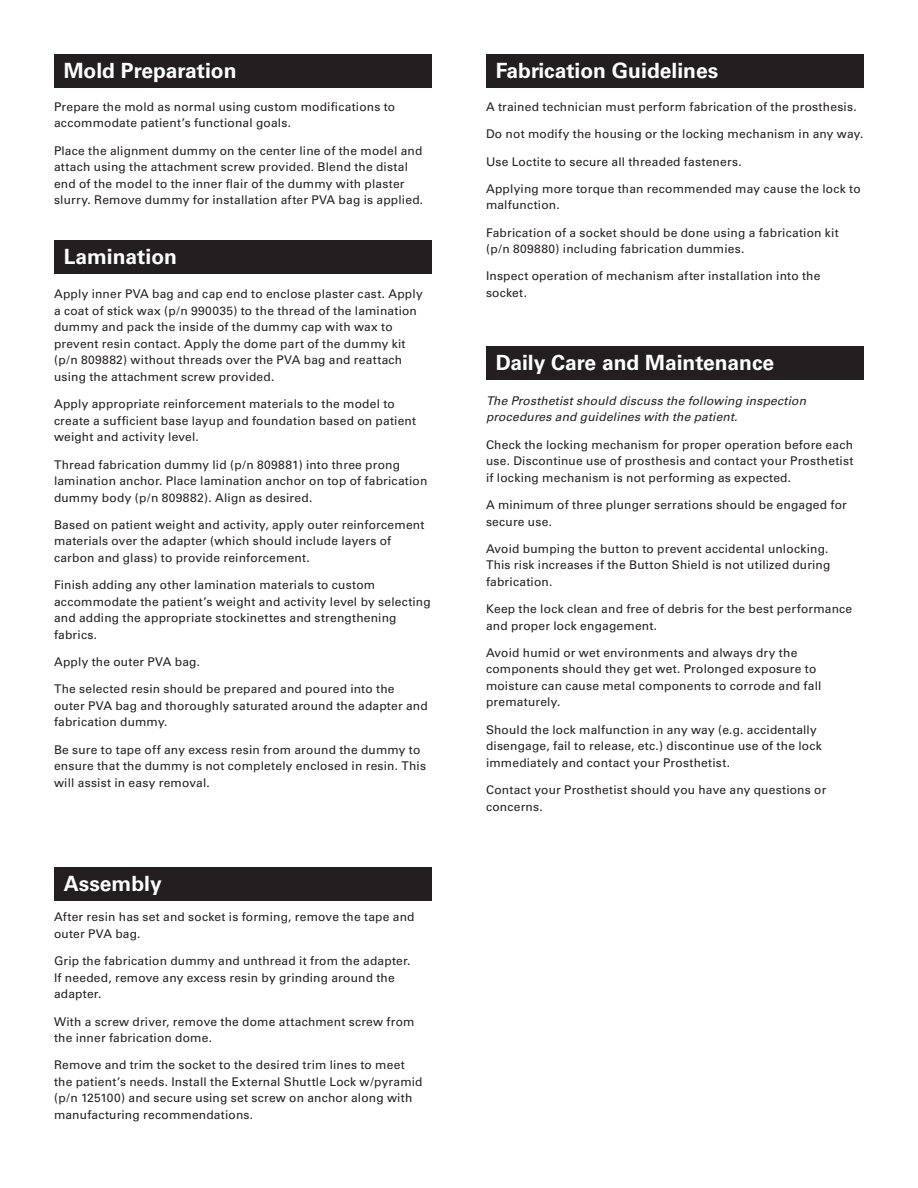
<style>
.page{position:relative;width:918px;height:1188px;background:#fff}
.page>*{position:absolute;margin:0;border:0;box-sizing:border-box;transform-origin:0 0}
.t1{font:700 21px "Univers";color:#fff}
.t2{font:12px/16.5px "Univers";letter-spacing:.015em;color:#231f20}
.t3{font:italic 12px/16.5px "Univers";letter-spacing:.015em;color:#231f20}
</style>
<div class="page">
<div style="left:54px;top:54px;width:378px;height:33px;background:#231f20"></div>
<div style="left:486px;top:54px;width:378px;height:33px;background:#231f20"></div>
<div style="left:486px;top:346px;width:378px;height:34px;background:#231f20"></div>
<div style="left:54px;top:240px;width:378px;height:33px;background:#231f20"></div>
<div style="left:54px;top:867px;width:378px;height:33px;background:#231f20"></div>
<h1 class="t1" style="left:64px;top:58px;width:174px">Mold Preparation</h1>
<h1 class="t1" style="left:496px;top:58px;width:224px">Fabrication Guidelines</h1>
<p class="t2" style="left:54px;top:99px;width:343px">Prepare the mold as normal using custom modifications to accommodate patient’s functional goals.</p>
<p class="t2" style="left:54px;top:142px;width:371px">Place the alignment dummy on the center line of the model and attach using the attachment screw provided. Blend the distal end of the model to the inner flair of the dummy with plaster slurry. Remove dummy for installation after PVA bag is applied.</p>
<h1 class="t1" style="left:64px;top:244px;width:115px">Lamination</h1>
<p class="t2" style="left:54px;top:286px;width:370px">Apply inner PVA bag and cap end to enclose plaster cast. Apply a coat of stick wax (p/n 990035) to the thread of the lamination dummy and pack the inside of the dummy cap with wax to prevent resin contact. Apply the dome part of the dummy kit (p/n 809882) without threads over the PVA bag and reattach using the attachment screw provided.</p>
<p class="t2" style="left:54px;top:396px;width:364px">Apply appropriate reinforcement materials to the model to create a sufficient base layup and foundation based on patient weight and activity level.</p>
<p class="t2" style="left:54px;top:456px;width:375px">Thread fabrication dummy lid (p/n 809881) into three prong lamination anchor. Place lamination anchor on top of fabrication dummy body (p/n 809882). Align as desired.</p>
<p class="t2" style="left:54px;top:516px;width:372px">Based on patient weight and activity, apply outer reinforcement materials over the adapter (which should include layers of carbon and glass) to provide reinforcement.</p>
<p class="t2" style="left:54px;top:577px;width:378px">Finish adding any other lamination materials to custom accommodate the patient’s weight and activity level by selecting and adding the appropriate stockinettes and strengthening fabrics.</p>
<p class="t2" style="left:54px;top:654px;width:148px">Apply the outer PVA bag.</p>
<p class="t2" style="left:54px;top:681px;width:375px">The selected resin should be prepared and poured into the outer PVA bag and thoroughly saturated around the adapter and fabrication dummy.</p>
<p class="t2" style="left:54px;top:741px;width:374px">Be sure to tape off any excess resin from around the dummy to ensure that the dummy is not completely enclosed in resin. This will assist in easy removal.</p>
<h1 class="t1" style="left:64px;top:871px;width:100px">Assembly</h1>
<p class="t2" style="left:54px;top:909px;width:362px">After resin has set and socket is forming, remove the tape and outer PVA bag.</p>
<p class="t2" style="left:54px;top:953px;width:358px">Grip the fabrication dummy and unthread it from the adapter.<br>If needed, remove any excess resin by grinding around the adapter.</p>
<p class="t2" style="left:54px;top:1013px;width:362px">With a screw driver, remove the dome attachment screw from the inner fabrication dome.</p>
<p class="t2" style="left:54px;top:1057px;width:370px">Remove and trim the socket to the desired trim lines to meet the patient’s needs. Install the External Shuttle Lock w/pyramid (p/n 125100) and secure using set screw on anchor along with manufacturing recommendations.</p>
<p class="t2" style="left:486px;top:99px;width:372px">A trained technician must perform fabrication of the prosthesis.</p>
<p class="t2" style="left:486px;top:126px;width:379px">Do not modify the housing or the locking mechanism in any way.</p>
<p class="t2" style="left:486px;top:153px;width:257px">Use Loctite to secure all threaded fasteners.</p>
<p class="t2" style="left:486px;top:180px;width:376px">Applying more torque than recommended may cause the lock to malfunction.</p>
<p class="t2" style="left:486px;top:224px;width:354px">Fabrication of a socket should be done using a fabrication kit (p/n 809880) including fabrication dummies.</p>
<p class="t2" style="left:486px;top:268px;width:336px">Inspect operation of mechanism after installation into the socket.</p>
<h1 class="t1" style="left:496px;top:351px;width:280px">Daily Care and Maintenance</h1>
<p class="t3" style="left:486px;top:393px;width:322px">The Prosthetist should discuss the following inspection procedures and guidelines with the patient.</p>
<p class="t2" style="left:486px;top:436px;width:369px;text-align:justify">Check the locking mechanism for proper operation before each use. Discontinue use of prosthesis and contact your Prosthetist if locking mechanism is not performing as expected.</p>
<p class="t2" style="left:486px;top:497px;width:362px">A minimum of three plunger serrations should be engaged for secure use.</p>
<p class="t2" style="left:486px;top:540px;width:346px">Avoid bumping the button to prevent accidental unlocking.<br>This risk increases if the Button Shield is not utilized during fabrication.</p>
<p class="t2" style="left:486px;top:601px;width:368px">Keep the lock clean and free of debris for the best performance and proper lock engagement.</p>
<p class="t2" style="left:486px;top:645px;width:337px">Avoid humid or wet environments and always dry the components should they get wet. Prolonged exposure to moisture can cause metal components to corrode and fall prematurely.</p>
<p class="t2" style="left:486px;top:721px;width:337px">Should the lock malfunction in any way (e.g. accidentally disengage, fail to release, etc.) discontinue use of the lock immediately and contact your Prosthetist.</p>
<p class="t2" style="left:486px;top:782px;width:342px">Contact your Prosthetist should you have any questions or concerns.</p>
</div>
